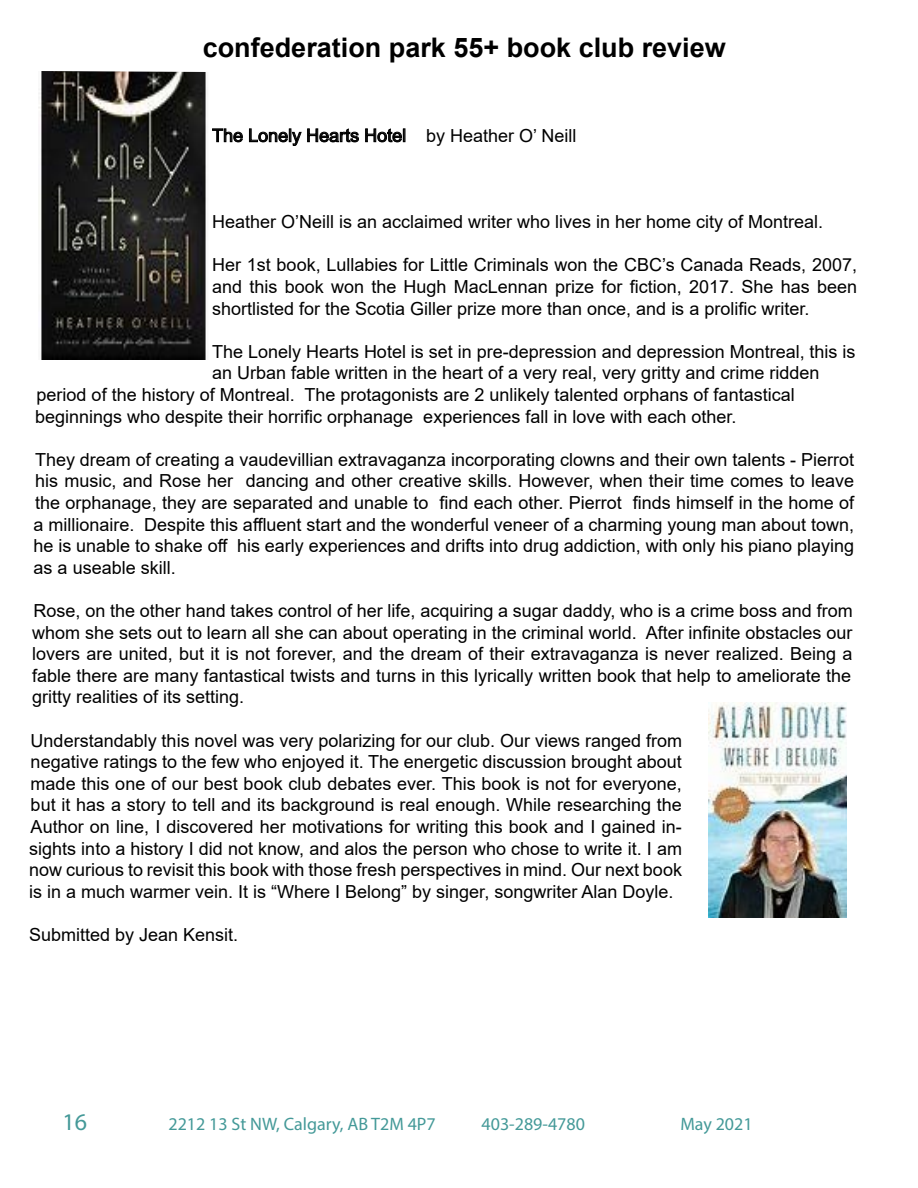
<style>
.page{position:relative;width:918px;height:1188px;background:#fff}
.page>*{position:absolute;margin:0;border:0;box-sizing:border-box;transform-origin:0 0}
.t1{font:700 27px "Arial";color:#000}
.t2{font:24px "Myriad Pro";color:#449998}
.t3{font:18px/21.6px "Arial";color:#000;text-align:justify}
.t4{font:18px "Myriad Pro";color:#449998}
</style>
<div class="page">
<img style="left:38px;top:71px;width:168px;height:289px">
<svg style="left:212px;top:128px;width:31px;height:15px"></svg>
<svg style="left:249px;top:128px;width:110px;height:18px"></svg>
<svg style="left:365px;top:128px;width:40px;height:15px"></svg>
<img style="left:708px;top:702px;width:139px;height:216px">
<h1 class="t1" style="left:203px;top:28px;width:524px">confederation park 55+ book club review</h1>
<p class="t3" style="left:212px;top:124px;width:366px">The Lonely Hearts Hotel by Heather O’ Neill</p>
<p class="t3" style="left:212px;top:211px;width:613px">Heather O’Neill is an acclaimed writer who lives in her home city of Montreal.</p>
<p class="t3" style="left:212px;top:254px;width:646px">Her 1st book, Lullabies for Little Criminals won the CBC’s Canada Reads, 2007, and this book won the Hugh MacLennan prize for fiction, 2017. She has been shortlisted for the Scotia Giller prize more than once, and is a prolific writer.</p>
<p class="t3" style="left:212px;top:340px;width:645px">The Lonely Hearts Hotel is set in pre-depression and depression Montreal, this is</p>
<p class="t3" style="left:212px;top:362px;width:609px">an Urban fable written in the heart of a very real, very gritty and crime ridden</p>
<p class="t3" style="left:37px;top:384px;width:760px">period of the history of Montreal. The protagonists are 2 unlikely talented orphans of fantastical</p>
<p class="t3" style="left:35px;top:405px;width:703px">beginnings who despite their horrific orphanage experiences fall in love with each other.</p>
<p class="t3" style="left:34px;top:448px;width:822px">They dream of creating a vaudevillian extravaganza incorporating clowns and their own talents - Pierrot his music, and Rose her dancing and other creative skills. However, when their time comes to leave the orphanage, they are separated and unable to find each other. Pierrot finds himself in the home of a millionaire. Despite this affluent start and the wonderful veneer of a charming young man about town, he is unable to shake off his early experiences and drifts into drug addiction, with only his piano playing as a useable skill.</p>
<p class="t3" style="left:32px;top:600px;width:822px">Rose, on the other hand takes control of her life, acquiring a sugar daddy, who is a crime boss and from whom she sets out to learn all she can about operating in the criminal world. After infinite obstacles our lovers are united, but it is not forever, and the dream of their extravaganza is never realized. Being a fable there are many fantastical twists and turns in this lyrically written book that help to ameliorate the gritty realities of its setting.</p>
<p class="t3" style="left:29px;top:729px;width:654px">Understandably this novel was very polarizing for our club. Our views ranged from negative ratings to the few who enjoyed it. The energetic discussion brought about made this one of our best book club debates ever. This book is not for everyone, but it has a story to tell and its background is real enough. While researching the Author on line, I discovered her motivations for writing this book and I gained in&shy;sights into a history I did not know, and alos the person who chose to write it. I am now curious to revisit this book with those fresh perspectives in mind. Our next book is in a much warmer vein. It is “Where I Belong” by singer, songwriter Alan Doyle.</p>
<p class="t3" style="left:29px;top:924px;width:211px">Submitted by Jean Kensit.</p>
<h2 class="t2" style="left:63px;top:1107px;width:26px">16</h2>
<p class="t4" style="left:169px;top:1113px;width:269px">2212 13 St NW, Calgary, AB T2M 4P7</p>
<p class="t4" style="left:482px;top:1113px;width:105px">403-289-4780</p>
<p class="t4" style="left:680px;top:1113px;width:74px">May 2021</p>
</div>
